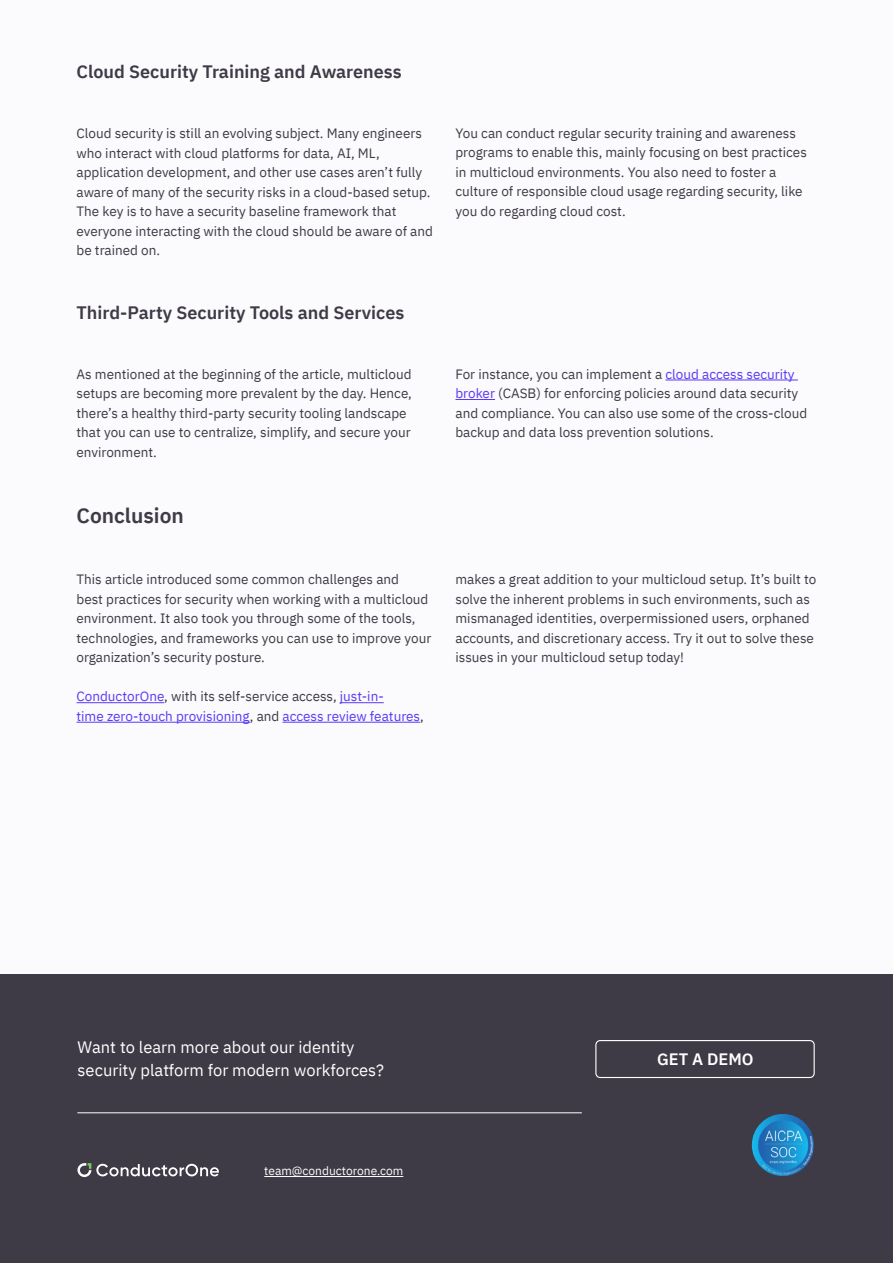
<style>
.page{position:relative;width:893px;height:1263px;background:#fbfafc}
.page>*{position:absolute;margin:0;border:0;box-sizing:border-box;transform-origin:0 0}
.t1{font:600 21px "IBM Plex Sans";color:#3e3a46}
.t2{font:600 18px "IBM Plex Sans";color:#3e3a46}
.t3{font:16.5px/22.5px "IBM Plex Sans";color:#fff}
.t4{font:600 16.5px "IBM Plex Sans";color:#fff}
.t5{font:13.5px/19.5px "IBM Plex Sans";color:#3e3a46}
.t6{font:13.5px/19.5px "IBM Plex Sans";color:#5b39f5}
.t7{font:12px "IBM Plex Sans";color:#fff}
.s1{color:#5b39f5}
.s2{color:#3e3a46}
</style>
<div class="page">
<hr style="left:77px;top:702px;width:87px;height:1px;background:#5b39f5">
<hr style="left:340px;top:702px;width:44px;height:1px;background:#5b39f5">
<hr style="left:77px;top:722px;width:173px;height:1px;background:#5b39f5">
<hr style="left:283px;top:722px;width:137px;height:1px;background:#5b39f5">
<div style="left:0;top:974px;width:893px;height:289px;background:#3e3a46"></div>
<svg style="left:77px;top:1163px;width:142px;height:14px"></svg>
<hr style="left:77px;top:1112px;width:505px;height:1px;background:#fff">
<div style="left:595px;top:1040px;width:220px;height:38px;border:1px solid #fff;border-radius:4px"></div>
<hr style="left:264px;top:1176px;width:139px;height:1px;background:#fff">
<img style="left:752px;top:1114px;width:62px;height:62px;border-radius:31px">
<hr style="left:665px;top:380px;width:133px;height:1px;background:#5b39f5">
<hr style="left:455px;top:399px;width:40px;height:1px;background:#5b39f5">
<h2 class="t2" style="left:77px;top:57px;width:327px">Cloud Security Training and Awareness</h2>
<p class="t5" style="left:77px;top:122px;width:358px">Cloud security is still an evolving subject. Many engineers who interact with cloud platforms for data, AI, ML, application development, and other use cases aren’t fully aware of many of the security risks in a cloud-based setup.<br>The key is to have a security baseline framework that everyone interacting with the cloud should be aware of and be trained on.</p>
<p class="t5" style="left:455px;top:122px;width:353px">You can conduct regular security training and awareness programs to enable this, mainly focusing on best practices in multicloud environments. You also need to foster a culture of responsible cloud usage regarding security, like you do regarding cloud cost.</p>
<h2 class="t2" style="left:77px;top:298px;width:329px">Third-Party Security Tools and Services</h2>
<p class="t5" style="left:77px;top:363px;width:337px">As mentioned at the beginning of the article, multicloud setups are becoming more prevalent by the day. Hence, there’s a healthy third-party security tooling landscape that you can use to centralize, simplify, and secure your environment.</p>
<p class="t5" style="left:455px;top:363px;width:353px">For instance, you can implement a <span class="s1">cloud access security broker</span> (CASB) for enforcing policies around data security and compliance. You can also use some of the cross-cloud backup and data loss prevention solutions.</p>
<h1 class="t1" style="left:77px;top:499px;width:109px">Conclusion</h1>
<p class="t5" style="left:77px;top:569px;width:356px">This article introduced some common challenges and<br>best practices for security when working with a multicloud environment. It also took you through some of the tools, technologies, and frameworks you can use to improve your organization’s security posture.</p>
<p class="t6" style="left:77px;top:686px;width:349px">ConductorOne<span class="s2">, with its self-service access,</span> just-in-<br>time zero-touch provisioning<span class="s2">, and</span> access review features<span class="s2">,</span></p>
<p class="t5" style="left:455px;top:569px;width:362px">makes a great addition to your multicloud setup. It’s built to solve the inherent problems in such environments, such as mismanaged identities, overpermissioned users, orphaned accounts, and discretionary access. Try it out to solve these issues in your multicloud setup today!</p>
<p class="t3" style="left:78px;top:1035px;width:308px">Want to learn more about our identity security platform for modern workforces?</p>
<p class="t7" style="left:264px;top:1162px;width:141px">team@conductorone.com</p>
<p class="t4" style="left:657px;top:1046px;width:98px">GET A DEMO</p>
</div>
